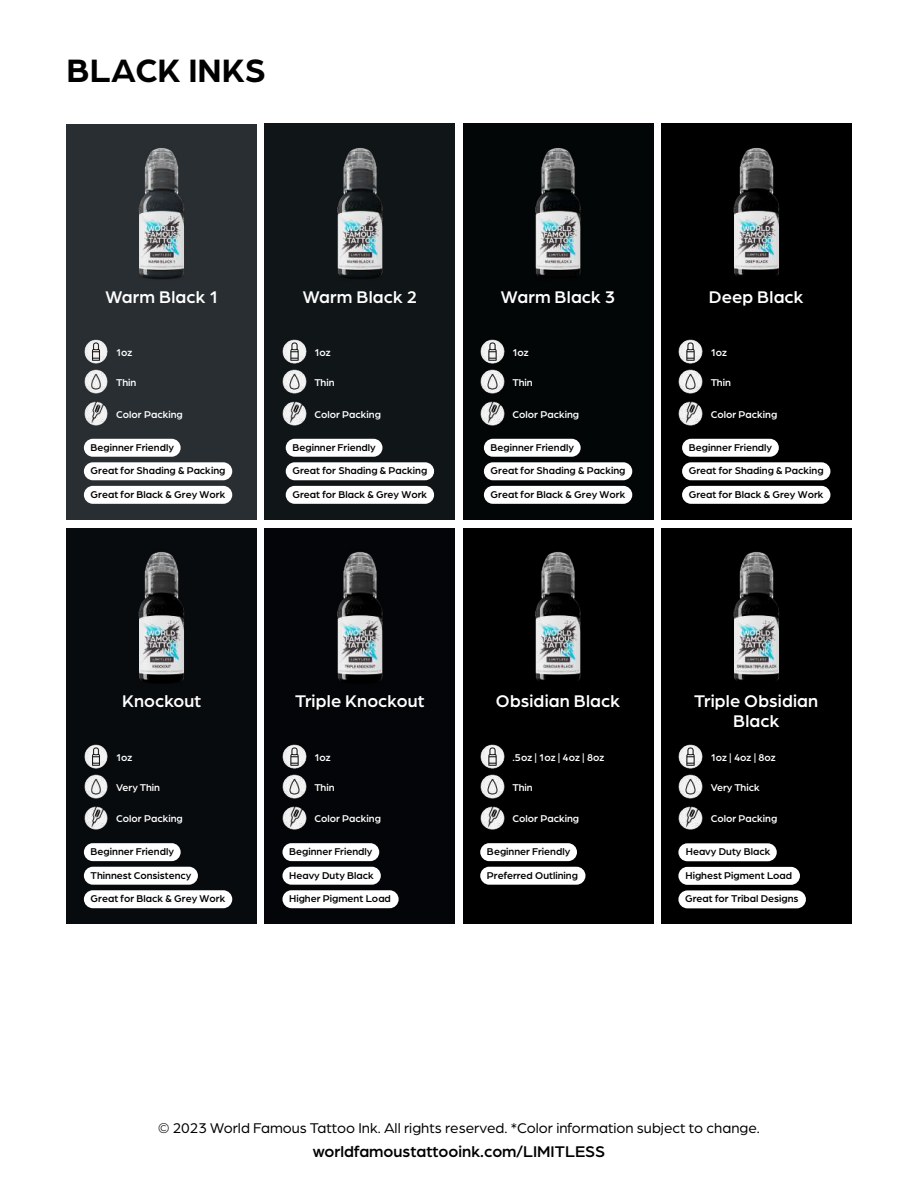
<style>
.page{position:relative;width:918px;height:1188px;background:#fff}
.page>*{position:absolute;margin:0;border:0;box-sizing:border-box;transform-origin:0 0}
.t1{font:700 34.5px "Arboria";color:#000}
.t2{font:500 18px/19.5px "Arboria";letter-spacing:.01em;color:#fff;text-align:center}
.t3{font:500 16.5px "Arboria";color:#000}
.t4{font:15px "Arboria";color:#000}
.t5{font:500 10.5px "Arboria";color:#000}
.t6{font:500 10.5px "Arboria";color:#fff}
</style>
<div class="page">
<div style="left:67px;top:528px;width:190px;height:396px;background:#080b0e"></div>
<img style="left:138px;top:552px;width:46px;height:131px">
<img style="left:84px;top:774px;width:24px;height:25px">
<img style="left:84px;top:806px;width:24px;height:24px">
<img style="left:84px;top:744px;width:24px;height:25px">
<div style="left:84px;top:843px;width:97px;height:18px;background:#fff;border-radius:9px"></div>
<div style="left:84px;top:867px;width:114px;height:18px;background:#fff;border-radius:9px"></div>
<div style="left:84px;top:890px;width:148px;height:18px;background:#fff;border-radius:9px"></div>
<div style="left:265px;top:528px;width:190px;height:396px;background:#040508"></div>
<img style="left:337px;top:552px;width:46px;height:129px">
<img style="left:282px;top:774px;width:25px;height:25px">
<img style="left:282px;top:806px;width:25px;height:24px">
<img style="left:282px;top:744px;width:25px;height:25px">
<div style="left:282px;top:843px;width:97px;height:18px;background:#fff;border-radius:9px"></div>
<div style="left:282px;top:867px;width:99px;height:18px;background:#fff;border-radius:9px"></div>
<div style="left:282px;top:890px;width:117px;height:18px;background:#fff;border-radius:9px"></div>
<div style="left:463px;top:528px;width:190px;height:396px;background:#000"></div>
<img style="left:535px;top:552px;width:46px;height:129px">
<img style="left:480px;top:774px;width:25px;height:25px">
<img style="left:480px;top:806px;width:25px;height:24px">
<img style="left:480px;top:744px;width:25px;height:25px">
<div style="left:480px;top:843px;width:97px;height:18px;background:#fff;border-radius:9px"></div>
<div style="left:480px;top:867px;width:105px;height:18px;background:#fff;border-radius:9px"></div>
<div style="left:661px;top:528px;width:190px;height:396px;background:#000"></div>
<img style="left:733px;top:552px;width:47px;height:129px">
<img style="left:678px;top:774px;width:25px;height:25px">
<img style="left:678px;top:806px;width:25px;height:24px">
<img style="left:678px;top:744px;width:25px;height:25px">
<div style="left:678px;top:843px;width:99px;height:18px;background:#fff;border-radius:9px"></div>
<div style="left:678px;top:867px;width:122px;height:18px;background:#fff;border-radius:9px"></div>
<div style="left:678px;top:890px;width:128px;height:18px;background:#fff;border-radius:9px"></div>
<div style="left:66px;top:124px;width:190px;height:396px;background:#292e32"></div>
<img style="left:138px;top:148px;width:47px;height:132px">
<img style="left:84px;top:369px;width:24px;height:25px">
<img style="left:84px;top:401px;width:24px;height:25px">
<img style="left:84px;top:339px;width:24px;height:25px">
<div style="left:661px;top:124px;width:190px;height:396px;background:#000"></div>
<img style="left:733px;top:147px;width:47px;height:129px">
<img style="left:678px;top:369px;width:25px;height:25px">
<img style="left:678px;top:401px;width:25px;height:25px">
<img style="left:678px;top:339px;width:25px;height:25px">
<div style="left:463px;top:124px;width:190px;height:396px;background:#030607"></div>
<img style="left:535px;top:148px;width:46px;height:128px">
<img style="left:480px;top:369px;width:25px;height:25px">
<img style="left:480px;top:401px;width:25px;height:25px">
<img style="left:480px;top:339px;width:25px;height:25px">
<div style="left:265px;top:124px;width:190px;height:396px;background:#101517"></div>
<img style="left:337px;top:148px;width:46px;height:131px">
<img style="left:282px;top:369px;width:25px;height:25px">
<img style="left:282px;top:401px;width:25px;height:25px">
<img style="left:282px;top:339px;width:25px;height:25px">
<div style="left:84px;top:462px;width:148px;height:18px;background:#fff;border-radius:9px"></div>
<div style="left:84px;top:439px;width:97px;height:18px;background:#fff;border-radius:9px"></div>
<div style="left:84px;top:486px;width:148px;height:18px;background:#fff;border-radius:9px"></div>
<div style="left:286px;top:462px;width:148px;height:18px;background:#fff;border-radius:9px"></div>
<div style="left:286px;top:439px;width:96px;height:18px;background:#fff;border-radius:9px"></div>
<div style="left:286px;top:486px;width:148px;height:18px;background:#fff;border-radius:9px"></div>
<div style="left:484px;top:462px;width:148px;height:18px;background:#fff;border-radius:9px"></div>
<div style="left:484px;top:439px;width:97px;height:18px;background:#fff;border-radius:9px"></div>
<div style="left:484px;top:486px;width:148px;height:18px;background:#fff;border-radius:9px"></div>
<div style="left:682px;top:462px;width:148px;height:18px;background:#fff;border-radius:9px"></div>
<div style="left:682px;top:439px;width:97px;height:18px;background:#fff;border-radius:9px"></div>
<div style="left:682px;top:486px;width:148px;height:18px;background:#fff;border-radius:9px"></div>
<h1 class="t1" style="left:67px;top:47px;width:201px">BLACK INKS</h1>
<h2 class="t2" style="left:105px;top:286px;width:114px">Warm Black 1</h2>
<h2 class="t2" style="left:303px;top:286px;width:116px">Warm Black 2</h2>
<h2 class="t2" style="left:501px;top:286px;width:116px">Warm Black 3</h2>
<h2 class="t2" style="left:709px;top:286px;width:96px">Deep Black</h2>
<p class="t6" style="left:116px;top:345px;width:18px">1oz</p>
<p class="t6" style="left:314px;top:345px;width:18px">1oz</p>
<p class="t6" style="left:513px;top:345px;width:18px">1oz</p>
<p class="t6" style="left:711px;top:345px;width:18px">1oz</p>
<p class="t6" style="left:116px;top:375px;width:22px">Thin</p>
<p class="t6" style="left:116px;top:407px;width:68px">Color Packing</p>
<p class="t6" style="left:314px;top:375px;width:22px">Thin</p>
<p class="t6" style="left:314px;top:407px;width:68px">Color Packing</p>
<p class="t6" style="left:513px;top:375px;width:22px">Thin</p>
<p class="t6" style="left:513px;top:407px;width:68px">Color Packing</p>
<p class="t6" style="left:711px;top:375px;width:22px">Thin</p>
<p class="t6" style="left:711px;top:407px;width:68px">Color Packing</p>
<p class="t5" style="left:91px;top:440px;width:85px">Beginner Friendly</p>
<p class="t5" style="left:91px;top:487px;width:136px">Great for Black &amp; Grey Work</p>
<p class="t5" style="left:91px;top:464px;width:136px">Great for Shading &amp; Packing</p>
<p class="t5" style="left:292px;top:440px;width:85px">Beginner Friendly</p>
<p class="t5" style="left:292px;top:487px;width:136px">Great for Black &amp; Grey Work</p>
<p class="t5" style="left:292px;top:464px;width:136px">Great for Shading &amp; Packing</p>
<p class="t5" style="left:491px;top:440px;width:85px">Beginner Friendly</p>
<p class="t5" style="left:491px;top:487px;width:136px">Great for Black &amp; Grey Work</p>
<p class="t5" style="left:491px;top:464px;width:136px">Great for Shading &amp; Packing</p>
<p class="t5" style="left:689px;top:440px;width:85px">Beginner Friendly</p>
<p class="t5" style="left:689px;top:487px;width:136px">Great for Black &amp; Grey Work</p>
<p class="t5" style="left:689px;top:464px;width:136px">Great for Shading &amp; Packing</p>
<h2 class="t2" style="left:122px;top:691px;width:81px">Knockout</h2>
<h2 class="t2" style="left:295px;top:691px;width:131px">Triple Knockout</h2>
<h2 class="t2" style="left:496px;top:691px;width:126px">Obsidian Black</h2>
<h2 class="t2" style="left:694px;top:691px;width:125px">Triple Obsidian<br>Black</h2>
<p class="t6" style="left:116px;top:750px;width:18px">1oz</p>
<p class="t6" style="left:314px;top:750px;width:18px">1oz</p>
<p class="t6" style="left:513px;top:750px;width:93px">.5oz | 1oz | 4oz | 8oz</p>
<p class="t6" style="left:711px;top:750px;width:66px">1oz | 4oz | 8oz</p>
<p class="t6" style="left:116px;top:780px;width:45px">Very Thin</p>
<p class="t6" style="left:116px;top:812px;width:68px">Color Packing</p>
<p class="t6" style="left:314px;top:780px;width:22px">Thin</p>
<p class="t6" style="left:314px;top:812px;width:68px">Color Packing</p>
<p class="t6" style="left:513px;top:780px;width:22px">Thin</p>
<p class="t6" style="left:513px;top:812px;width:68px">Color Packing</p>
<p class="t6" style="left:711px;top:780px;width:51px">Very Thick</p>
<p class="t6" style="left:711px;top:812px;width:68px">Color Packing</p>
<p class="t5" style="left:91px;top:844px;width:85px">Beginner Friendly</p>
<p class="t5" style="left:91px;top:868px;width:102px">Thinnest Consistency</p>
<p class="t5" style="left:91px;top:891px;width:136px">Great for Black &amp; Grey Work</p>
<p class="t5" style="left:289px;top:844px;width:85px">Beginner Friendly</p>
<p class="t5" style="left:289px;top:868px;width:86px">Heavy Duty Black</p>
<p class="t5" style="left:289px;top:891px;width:103px">Higher Pigment Load</p>
<p class="t5" style="left:487px;top:844px;width:85px">Beginner Friendly</p>
<p class="t5" style="left:487px;top:868px;width:93px">Preferred Outlining</p>
<p class="t5" style="left:686px;top:845px;width:86px">Heavy Duty Black</p>
<p class="t5" style="left:685px;top:868px;width:108px">Highest Pigment Load</p>
<p class="t5" style="left:685px;top:892px;width:115px">Great for Tribal Designs</p>
<h3 class="t4" style="left:158px;top:1118px;width:603px">© 2023 World Famous Tattoo Ink. All rights reserved. *Color information subject to change.</h3>
<h3 class="t3" style="left:313px;top:1140px;width:294px">worldfamoustattooink.com/LIMITLESS</h3>
</div>
